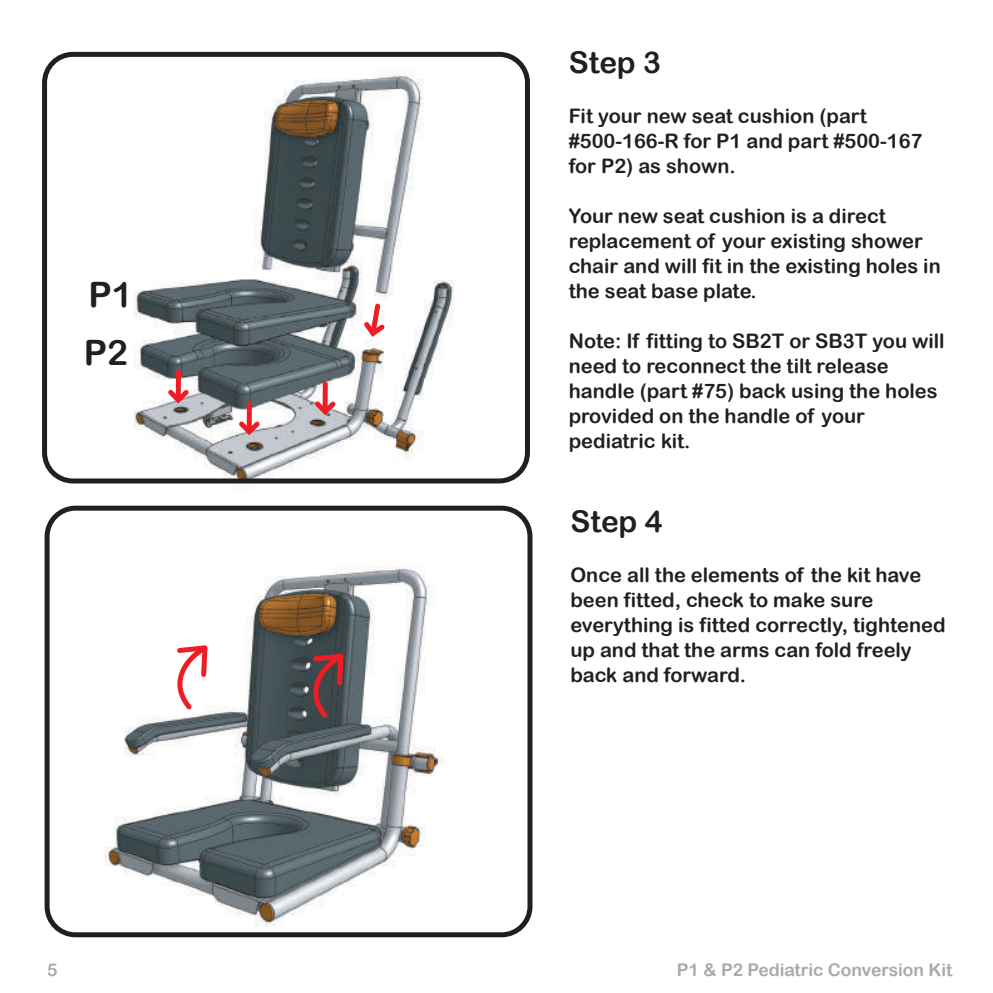
<style>
.page{position:relative;width:993px;height:993px;background:#fff}
.page>*{position:absolute;margin:0;border:0;box-sizing:border-box;transform-origin:0 0}
.t1{font:35px/58.2px "Arial Rounded MT Bold";color:#231f20}
.t2{font:30px "Arial Rounded MT Bold";color:#231f20}
.t3{font:20px/25px "Arial Rounded MT Bold";color:#231f20}
.t4{font:17.5px "Arial Rounded MT Bold";color:#a8a9ad}
</style>
<div class="page">
<img style="left:73px;top:72px;width:425px;height:412px">
<img style="left:65px;top:565px;width:427px;height:373px">
<div style="left:45px;top:505px;width:487px;height:431px;border:5px solid #231f20;border-radius:28px"></div>
<svg style="left:169px;top:640px;width:59px;height:73px"></svg>
<div style="left:42px;top:52px;width:488px;height:431px;border:5px solid #231f20;border-radius:28px"></div>
<div style="left:176px;top:372px;width:5px;height:26px;background:#ee1d23"></div>
<svg style="left:163px;top:385px;width:30px;height:22px"></svg>
<div style="left:246px;top:404px;width:6px;height:26px;background:#ee1d23"></div>
<svg style="left:234px;top:417px;width:30px;height:21px"></svg>
<div style="left:322px;top:384px;width:6px;height:26px;background:#ee1d23"></div>
<svg style="left:310px;top:397px;width:30px;height:21px"></svg>
<svg style="left:305px;top:648px;width:58px;height:74px;background:#614e53"></svg>
<svg style="left:359px;top:300px;width:30px;height:40px"></svg>
<h1 class="t1" style="left:84px;top:264px;width:50px">P1<br>P2</h1>
<h2 class="t2" style="left:568px;top:44px;width:94px">Step 3</h2>
<p class="t3" style="left:568px;top:103px;width:355px">Fit your new seat cushion (part #500-166-R for P1 and part #500-167 for P2) as shown.</p>
<p class="t3" style="left:568px;top:203px;width:373px">Your new seat cushion is a direct replacement of your existing shower chair and will fit in the existing holes in the seat base plate.</p>
<p class="t3" style="left:568px;top:328px;width:377px">Note: If fitting to SB2T or SB3T you will need to reconnect the tilt release handle (part #75) back using the holes provided on the handle of your pediatric kit.</p>
<h2 class="t2" style="left:570px;top:503px;width:94px">Step 4</h2>
<p class="t3" style="left:570px;top:561px;width:376px">Once all the elements of the kit have been fitted, check to make sure everything is fitted correctly, tightened up and that the arms can fold freely back and forward.</p>
<p class="t4" style="left:47px;top:958px;width:12px">5</p>
<p class="t4" style="left:676px;top:958px;width:277px">P1 &amp; P2 Pediatric Conversion Kit</p>
</div>
